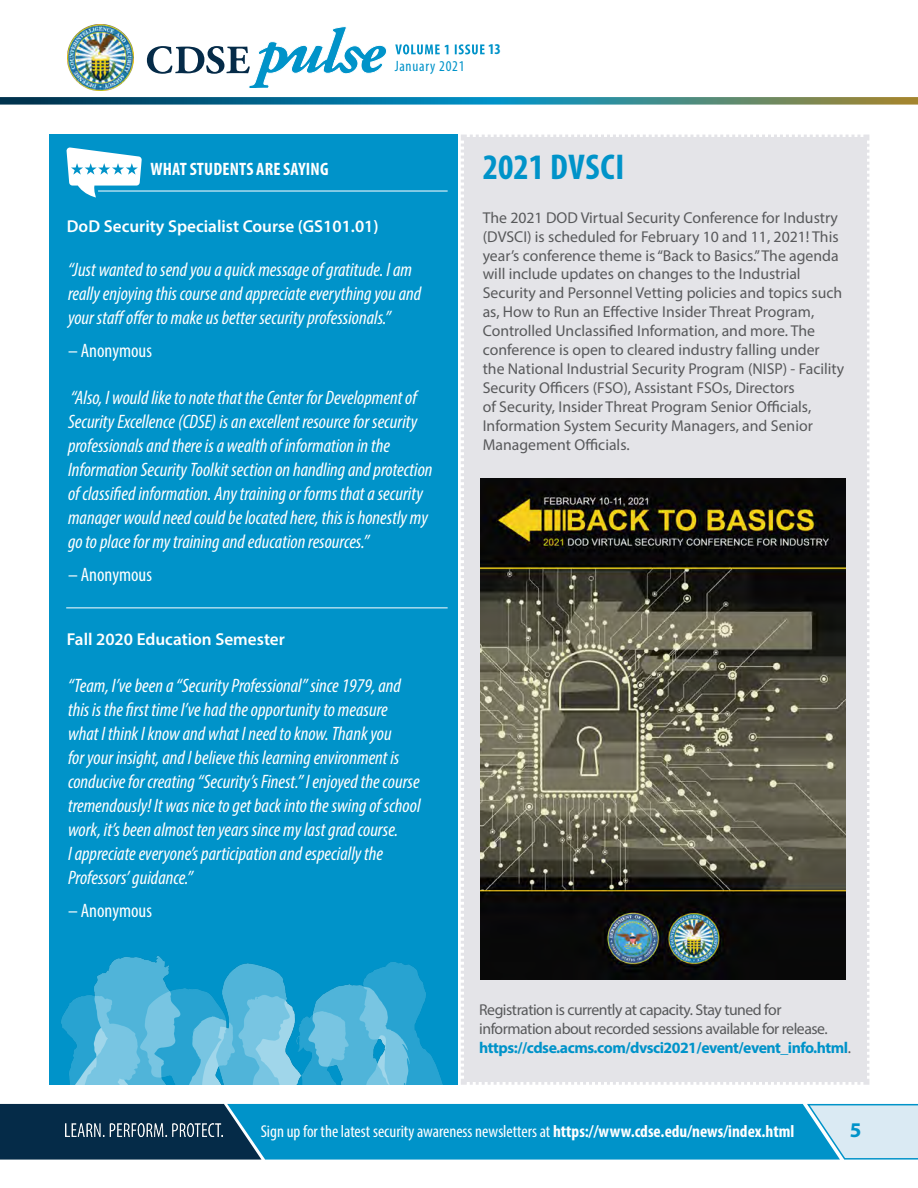
<style>
.page{position:relative;width:918px;height:1188px;background:#fff}
.page>*{position:absolute;margin:0;border:0;box-sizing:border-box;transform-origin:0 0}
.t1{font:700 condensed 36px "Myriad Pro";letter-spacing:.02em;color:#0093c9}
.t2{font:700 21px "Myriad Pro";color:#0093c9}
.t3{font:italic condensed 19.5px/24px "Myriad Pro";color:#fff}
.t4{font:condensed 19.5px "Myriad Pro";color:#fff}
.t5{font:700 condensed 18px "Myriad Pro";letter-spacing:.01em;color:#fff}
.t6{font:condensed 17.25px "Myriad Pro";color:#fff}
.t7{font:600 17.25px "Myriad Pro";color:#fff}
.t8{font:15.75px/18.9px "Myriad Pro";color:#58595b}
.t9{font:15.75px/18.9px "Myriad Pro";letter-spacing:-.03em;color:#58595b}
.t10{font:condensed 15px "Myriad Pro";letter-spacing:.05em;color:#0093c9}
.t11{font:700 condensed 15px "Myriad Pro";color:#0093c9}
.s1{font-weight:700;color:#0093c9}
.s2{font-weight:700}
</style>
<div class="page">
<svg style="left:0;top:1103px;width:918px;height:57px;background:#1e87b1"></svg>
<img style="left:65px;top:1124px;width:157px;height:13px">
<img style="left:67px;top:24px;width:67px;height:67px">
<svg style="left:147px;top:26px;width:240px;height:61px"></svg>
<svg style="left:395px;top:44px;width:90px;height:10px"></svg>
<div style="left:49px;top:135px;width:409px;height:950px;background:#0093c9"></div>
<hr style="left:66px;top:608px;width:382px;height:1px;background:#fff">
<hr style="left:98px;top:191px;width:350px;height:1px;background:#fff">
<svg style="left:0;top:97px;width:918px;height:8px;background:#347c88"></svg>
<div style="left:461px;top:134px;width:409px;height:951px;background:#e4e4e8"></div>
<svg style="left:66px;top:147px;width:76px;height:51px"></svg>
<img style="left:61px;top:956px;width:382px;height:129px">
<img style="left:481px;top:479px;width:365px;height:501px">
<p class="t10" style="left:395px;top:57px;width:71px">January 2021</p>
<p class="t11" style="left:488px;top:40px;width:14px">13</p>
<p class="t5" style="left:150px;top:158px;width:180px">WHAT STUDENTS ARE SAYING</p>
<p class="t7" style="left:67px;top:216px;width:313px">DoD Security Specialist Course (GS101.01)</p>
<p class="t3" style="left:68px;top:258px;width:346px">“Just wanted to send you a quick message of gratitude. I am</p>
<p class="t3" style="left:68px;top:282px;width:355px">really enjoying this course and appreciate everything you and</p>
<p class="t3" style="left:68px;top:306px;width:324px">your staf ofer to make us better security professionals.”</p>
<p class="t4" style="left:68px;top:339px;width:86px">– Anonymous</p>
<p class="t3" style="left:71px;top:385px;width:350px">“Also, I would like to note that the Center for Development of</p>
<p class="t3" style="left:68px;top:409px;width:351px">Security Excellence (CDSE) is an excellent resource for security</p>
<p class="t3" style="left:68px;top:433px;width:324px">professionals and there is a wealth of information in the</p>
<p class="t3" style="left:68px;top:457px;width:366px">Information Security Toolkit section on handling and protection of classifed information. Any training or forms that a security manager would need could be located here, this is honestly my go to place for my training and education resources.”</p>
<p class="t4" style="left:68px;top:563px;width:86px">– Anonymous</p>
<p class="t7" style="left:67px;top:629px;width:220px">Fall 2020 Education Semester</p>
<p class="t3" style="left:68px;top:674px;width:354px">“Team, I’ve been a “Security Professional” since 1979, and this is the frst time I’ve had the opportunity to measure what I think I know and what I need to know. Thank you<br>for your insight, and I believe this learning environment is conducive for creating “Security’s Finest.” I enjoyed the course tremendously! It was nice to get back into the swing of school work, it’s been almost ten years since my last grad course.<br>I appreciate everyone’s participation and especially the Professors’ guidance.”</p>
<p class="t4" style="left:68px;top:899px;width:86px">– Anonymous</p>
<p class="t1" style="left:483px;top:144px;width:143px">2021 DVSCI</p>
<p class="t8" style="left:483px;top:208px;width:357px">The 2021 DOD Virtual Security Conference for Industry</p>
<p class="t8" style="left:483px;top:227px;width:358px">(DVSCI) is scheduled for February 10 and 11, 2021! This year’s conference theme is “Back to Basics.”The agenda</p>
<p class="t8" style="left:483px;top:264px;width:319px">will include updates on changes to the Industrial</p>
<p class="t8" style="left:483px;top:283px;width:361px">Security and Personnel Vetting policies and topics such as, How to Run an Efective Insider Threat Program,</p>
<p class="t8" style="left:483px;top:321px;width:334px">Controlled Unclassifed Information, and more. The</p>
<p class="t8" style="left:483px;top:340px;width:363px">conference is open to cleared industry falling under the National Industrial Security Program (NISP) - Facility<br>Security Ofcers (FSO), Assistant FSOs, Directors</p>
<p class="t8" style="left:483px;top:397px;width:330px">of Security, Insider Threat Program Senior Ofcials,</p>
<p class="t8" style="left:483px;top:416px;width:332px">Information System Security Managers, and Senior</p>
<p class="t8" style="left:483px;top:435px;width:148px">Management Ofcials.</p>
<p class="t9" style="left:479px;top:1000px;width:373px">Registration is currently at capacity. Stay tuned for information about recorded sessions available for release. <span class="s1">https://cdse.acms.com/dvsci2021/event/event_info.html</span>.</p>
<p class="t6" style="left:261px;top:1121px;width:535px">Sign up for the latest security awareness newsletters at <span class="s2">https://www.cdse.edu/news/index.html</span></p>
<p class="t2" style="left:850px;top:1116px;width:13px">5</p>
</div>
